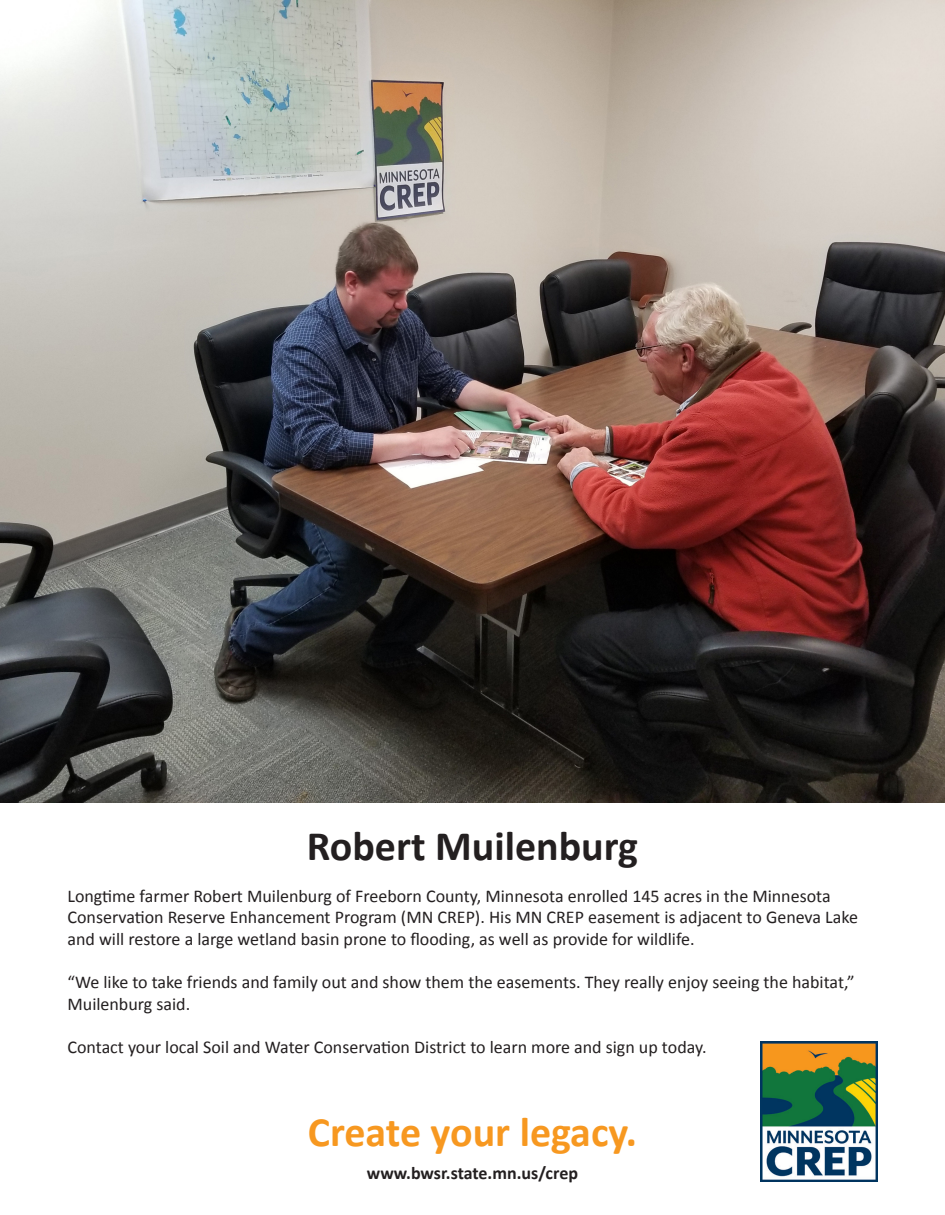
<style>
.page{position:relative;width:945px;height:1215px;background:#fff}
.page>*{position:absolute;margin:0;border:0;box-sizing:border-box;transform-origin:0 0}
.t1{font:700 42px "Calibri";color:#f79820}
.t2{font:700 42px "Calibri";color:#231f20}
.t3{font:18px/21.6px "Calibri";color:#231f20}
.t4{font:700 18px "Calibri";letter-spacing:-.005em;color:#231f20}
</style>
<div class="page">
<img style="left:760px;top:1042px;width:118px;height:140px">
<img style="left:0;top:0;width:945px;height:803px">
<p class="t2" style="left:307px;top:820px;width:333px">Robert Muilenburg</p>
<p class="t3" style="left:68px;top:885px;width:792px">Longtime farmer Robert Muilenburg of Freeborn County, Minnesota enrolled 145 acres in the Minnesota<br>Conservation Reserve Enhancement Program (MN CREP). His MN CREP easement is adjacent to Geneva Lake and will restore a large wetland basin prone to flooding, as well as provide for wildlife.</p>
<p class="t3" style="left:68px;top:971px;width:789px">“We like to take friends and family out and show them the easements. They really enjoy seeing the habitat,”<br>Muilenburg said.</p>
<p class="t3" style="left:68px;top:1036px;width:641px">Contact your local Soil and Water Conservation District to learn more and sign up today.</p>
<p class="t1" style="left:308px;top:1105px;width:331px">Create your legacy.</p>
<p class="t4" style="left:367px;top:1162px;width:213px">www.bwsr.state.mn.us/crep</p>
</div>
